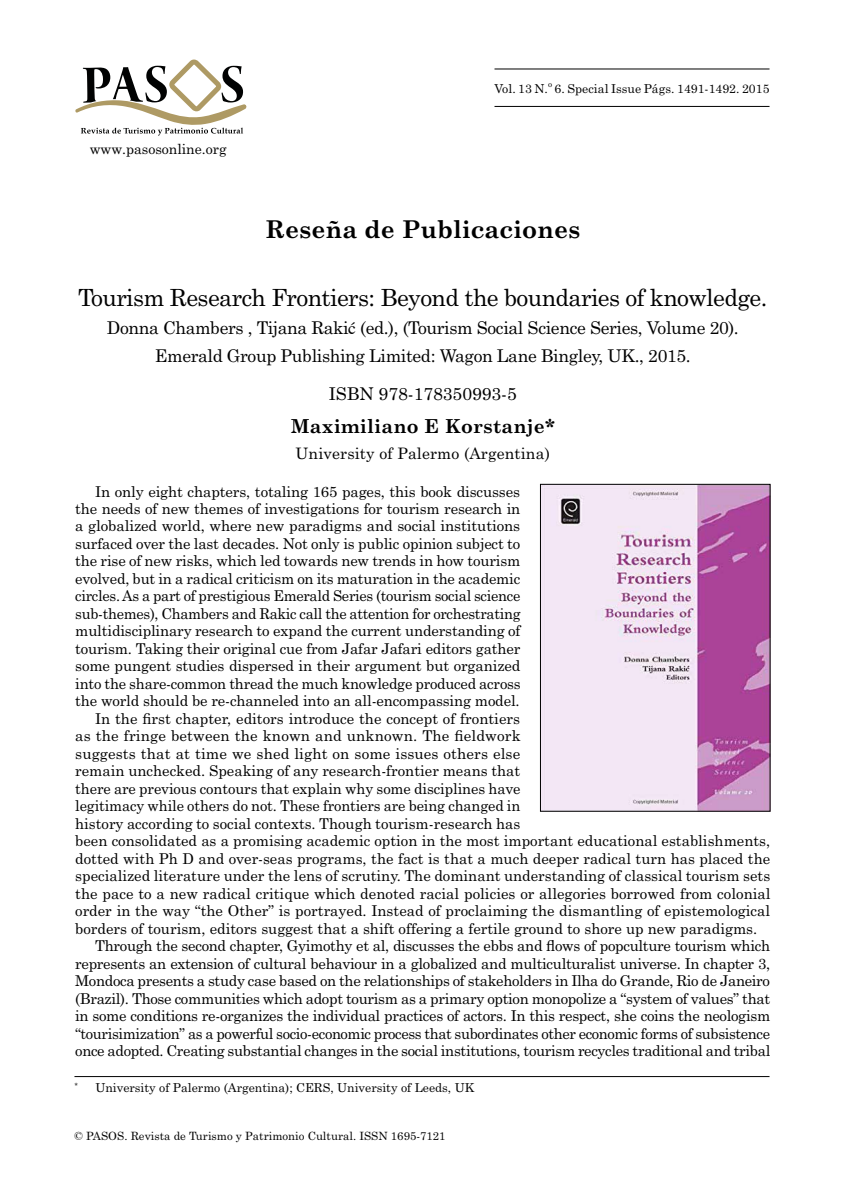
<style>
.page{position:relative;width:844px;height:1191px;background:#fff}
.page>*{position:absolute;margin:0;border:0;box-sizing:border-box;transform-origin:0 0}
.t1{font:700 24.5px "Century Schoolbook";color:#000}
.t2{font:23.62px "Century Schoolbook";letter-spacing:-.025em;color:#000}
.t3{font:700 19.25px "Century Schoolbook";letter-spacing:.01em;color:#000}
.t4{font:17.5px/28px "Century Schoolbook";letter-spacing:-.02em;color:#000;text-align:center}
.t5{font:17.5px "Century Schoolbook";color:#000}
.t6{font:15.75px "Century Schoolbook";letter-spacing:.01em;color:#000}
.t7{font:14.88px "Century Schoolbook";letter-spacing:-.01em;color:#000}
.t8{font:14.88px "Century Schoolbook";letter-spacing:.01em;color:#000}
.t9{font:14px "Century Schoolbook";color:#000}
.t10{font:12.25px "Century Schoolbook";color:#000}
.t11{font:11.38px "Century Schoolbook";color:#000}
.s1{font-family:"Times"}
</style>
<div class="page">
<hr style="left:494px;top:69px;width:275px;height:1px;background:#000">
<hr style="left:494px;top:106px;width:275px;height:1px;background:#000">
<svg style="left:75px;top:60px;width:172px;height:75px"></svg>
<hr style="left:74px;top:1076px;width:695px;height:1px;background:#000">
<img style="left:542px;top:486px;width:226px;height:323px">
<div style="left:540px;top:484px;width:230px;height:327px;border:1px solid #000"></div>
<p class="t9" style="left:90px;top:140px;width:138px">www .pasosonline.org</p>
<p class="t10" style="left:494px;top:80px;width:276px">Vol. 13 N.<sup>o</sup> 6. Special Issue Págs. 1491-1492. 2015</p>
<h1 class="t1" style="left:265px;top:214px;width:316px">Reseña de Publicaciones</h1>
<h2 class="t2" style="left:78px;top:283px;width:690px">Tourism Research Frontiers: Beyond the boundaries of knowledge.</h2>
<p class="t4" style="left:107px;top:313px;width:633px">Donna Chambers , Tijana Raki<span class="s1">ć</span> (ed.), (Tourism Social Science Series, Volume 20).<br>Emerald Group Publishing Limited: Wagon Lane Bingley, UK., 2015.</p>
<p class="t5" style="left:328px;top:383px;width:190px">ISBN 978-‑ 178350993-‑ 5</p>
<p class="t3" style="left:291px;top:414px;width:265px">Maximiliano E Korstanje*</p>
<p class="t6" style="left:295px;top:444px;width:256px">University of Palermo (Argentina)</p>
<p class="t7" style="left:95px;top:482px;width:426px">In only eight chapters, totaling 165 pages, this book discusses</p>
<p class="t7" style="left:75px;top:499px;width:446px">the needs of new themes of investigations for tourism research in</p>
<p class="t7" style="left:75px;top:517px;width:446px">a globalized world, where new paradigms and social institutions</p>
<p class="t7" style="left:75px;top:534px;width:446px">surfaced over the last decades. Not only is public opinion subject to</p>
<p class="t7" style="left:75px;top:552px;width:446px">the rise of new risks, which led towards new trends in how tourism</p>
<p class="t7" style="left:75px;top:569px;width:446px">evolved, but in a radical criticism on its maturation in the academic</p>
<p class="t7" style="left:75px;top:587px;width:446px">circles. As a part of prestigious Emerald Series (tourism social science</p>
<p class="t7" style="left:75px;top:604px;width:446px">sub-‑ themes), Chambers and Rakic call the attention for orchestrating</p>
<p class="t7" style="left:75px;top:621px;width:446px">multidisciplinary research to expand the current understanding of</p>
<p class="t7" style="left:75px;top:639px;width:446px">tourism. Taking their original cue from Jafar Jafari editors gather</p>
<p class="t7" style="left:75px;top:656px;width:446px">some pungent studies dispersed in their argument but organized</p>
<p class="t7" style="left:75px;top:674px;width:447px">into the share-‑ common thread the much knowledge produced across</p>
<p class="t7" style="left:75px;top:691px;width:446px">the world should be re-‑ channeled into an all-‑ encompassing model.</p>
<p class="t7" style="left:95px;top:709px;width:426px">In the first chapter, editors introduce the concept of frontiers</p>
<p class="t8" style="left:75px;top:726px;width:447px">as the fringe between the known and unknown. The fieldwork</p>
<p class="t7" style="left:75px;top:744px;width:446px">suggests that at time we shed light on some issues others else</p>
<p class="t7" style="left:75px;top:761px;width:446px">remain unchecked. Speaking of any research-‑ frontier means that</p>
<p class="t7" style="left:75px;top:779px;width:446px">there are previous contours that explain why some disciplines have</p>
<p class="t7" style="left:75px;top:796px;width:446px">legitimacy while others do not. These frontiers are being changed in</p>
<p class="t7" style="left:75px;top:814px;width:446px">history according to social contexts. Though tourism-‑ research has</p>
<p class="t7" style="left:75px;top:831px;width:696px">been consolidated as a promising academic option in the most important educational establishments,</p>
<p class="t7" style="left:75px;top:849px;width:696px">dotted with Ph D and over-‑ seas programs, the fact is that a much deeper radical turn has placed the</p>
<p class="t7" style="left:75px;top:866px;width:696px">specialized literature under the lens of scrutiny. The dominant understanding of classical tourism sets</p>
<p class="t7" style="left:75px;top:884px;width:696px">the pace to a new radical critique which denoted racial policies or allegories borrowed from colonial</p>
<p class="t7" style="left:75px;top:901px;width:696px">order in the way “the Other” is portrayed. Instead of proclaiming the dismantling of epistemological</p>
<p class="t7" style="left:75px;top:919px;width:683px">borders of tourism, editors suggest that a shift offering a fertile ground to shore up new paradigms.</p>
<p class="t7" style="left:95px;top:936px;width:676px">Through the second chapter, Gyimothy et al, discusses the ebbs and flows of popculture tourism which</p>
<p class="t7" style="left:75px;top:954px;width:696px">represents an extension of cultural behaviour in a globalized and multiculturalist universe. In chapter 3,</p>
<p class="t7" style="left:75px;top:971px;width:696px">Mondoca presents a study case based on the relationships of stakeholders in Ilha do Grande, Rio de Janeiro</p>
<p class="t7" style="left:75px;top:989px;width:696px">(Brazil). Those communities which adopt tourism as a primary option monopolize a “system of values” that</p>
<p class="t7" style="left:75px;top:1006px;width:696px">in some conditions re-‑ organizes the individual practices of actors. In this respect, she coins the neologism</p>
<p class="t7" style="left:75px;top:1023px;width:696px">“tourisimization” as a powerful socio-‑ economic process that subordinates other economic forms of subsistence</p>
<p class="t7" style="left:75px;top:1041px;width:696px">once adopted. Creating substantial changes in the social institutions, tourism recycles traditional and tribal</p>
<p class="t10" style="left:74px;top:1079px;width:401px"><sup>*</sup> University of Palermo (Argentina); CERS, University of Leeds, UK</p>
<p class="t11" style="left:74px;top:1128px;width:372px">© PASOS. Revista de Turismo y Patrimonio Cultural. ISSN 1695-7121</p>
</div>
